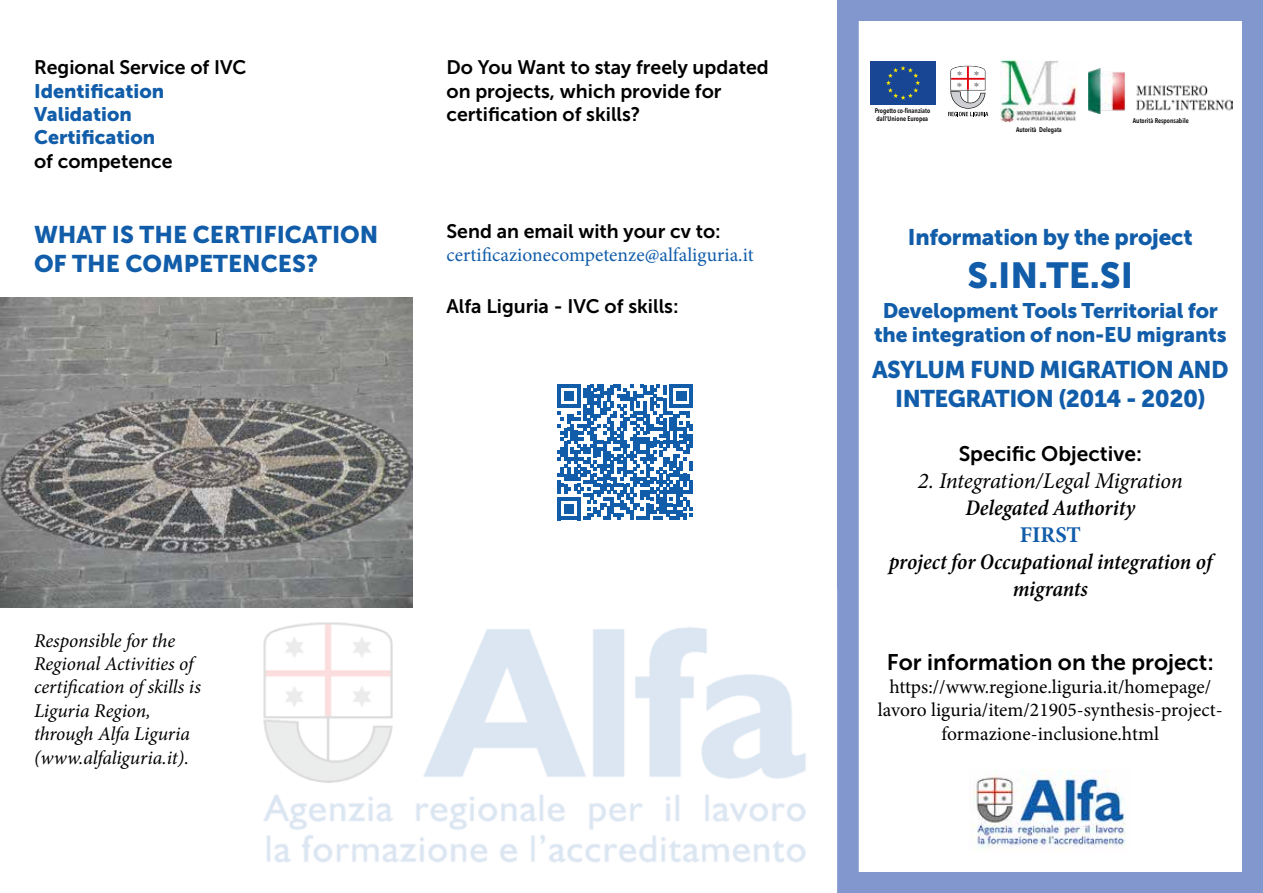
<style>
.page{position:relative;width:1263px;height:893px;background:#fff}
.page>*{position:absolute;margin:0;border:0;box-sizing:border-box;transform-origin:0 0}
.t1{font:36px "Museo Sans 900";color:#115da9}
.t2{font:24px/28.8px "Museo Sans 900";letter-spacing:-.02em;color:#115da9;text-align:center}
.t3{font:24px/28.8px "Museo Sans 900";color:#115da9}
.t4{font:italic 600 condensed 22.5px/27px "Minion Pro";letter-spacing:-.005em;color:#000;text-align:center}
.t5{font:italic 22.5px "Minion Pro";letter-spacing:-.01em;color:#000}
.t6{font:22.5px "Museo Sans 700";color:#000}
.t7{font:22.5px "Museo Sans 900";letter-spacing:-.01em;color:#115da9}
.t8{font:700 22.5px "Minion Pro";color:#115da9}
.t9{font:21px/24px "Museo Sans 900";letter-spacing:-.01em;color:#115da9;text-align:center}
.t10{font:21px "Museo Sans 700";color:#000}
.t11{font:19.5px/23.4px "Museo Sans 700";color:#000}
.t12{font:italic 19.5px/23.4px "Minion Pro";letter-spacing:-.01em;color:#000}
.t13{font:19.5px/23.4px "Minion Pro";color:#000;text-align:center}
.t14{font:19.5px "Minion Pro";color:#115da9}
.t15{font:19.5px/23.4px "Museo Sans 900";color:#115da9}
.t16{font:600 6.75px/8.1px "Avenir Next Condensed";color:#000}
</style>
<div class="page">
<div style="left:838px;top:0;width:425px;height:893px;border:21px solid #8197cd"></div>
<img style="left:1089px;top:69px;width:144px;height:44px">
<img style="left:1000px;top:60px;width:77px;height:62px">
<img style="left:972px;top:770px;width:154px;height:80px">
<img style="left:232px;top:589px;width:606px;height:304px">
<svg style="left:948px;top:66px;width:40px;height:50px"></svg>
<img style="left:0;top:298px;width:412px;height:309px">
<div style="left:870px;top:61px;width:66px;height:43px;background:#184594"></div>
<svg style="left:886px;top:66px;width:34px;height:34px"></svg>
<svg style="left:557px;top:385px;width:136px;height:135px"></svg>
<p class="t11" style="left:34px;top:56px;width:214px">Regional Service of IVC</p>
<p class="t15" style="left:34px;top:79px;width:132px">Identification<br>Validation<br>Certification</p>
<p class="t11" style="left:34px;top:149px;width:140px">of competence</p>
<p class="t3" style="left:34px;top:220px;width:346px">WHAT IS THE CERTIFICATION<br>OF THE COMPETENCES?</p>
<p class="t11" style="left:446px;top:56px;width:324px">Do You Want to stay freely updated on projects, which provide for certification of skills?</p>
<p class="t11" style="left:446px;top:220px;width:276px">Send an email with your cv to:</p>
<p class="t14" style="left:446px;top:242px;width:309px">certificazionecompetenze@alfaliguria.it</p>
<p class="t11" style="left:446px;top:295px;width:234px">Alfa Liguria - IVC of skills:</p>
<p class="t12" style="left:34px;top:629px;width:168px">Responsible for the<br>Regional Activities of certification of skills is<br>Liguria Region, through Alfa Liguria (www.alfaliguria.it).</p>
<p class="t16" style="left:875px;top:106px;width:57px">Progetto co-finanziato dall’Unione Europea</p>
<p class="t16" style="left:1016px;top:126px;width:47px">Autorità Delegata</p>
<p class="t16" style="left:1133px;top:116px;width:57px">Autorità Responsabile</p>
<p class="t7" style="left:908px;top:224px;width:286px">Information by the project</p>
<h1 class="t1" style="left:967px;top:255px;width:167px">S.IN.TE.SI</h1>
<p class="t9" style="left:874px;top:299px;width:354px">Development Tools Territorial for the integration of non-EU migrants</p>
<p class="t2" style="left:872px;top:355px;width:358px">ASYLUM FUND MIGRATION AND<br>INTEGRATION (2014 - 2020)</p>
<p class="t10" style="left:959px;top:442px;width:185px">Specific Objective:</p>
<p class="t5" style="left:918px;top:465px;width:266px">2. Integration/Legal Migration</p>
<p class="t4" style="left:965px;top:494px;width:171px">Delegated Authority</p>
<p class="t8" style="left:1020px;top:519px;width:63px">FIRST</p>
<p class="t4" style="left:889px;top:548px;width:325px">project for Occupational integration of migrants</p>
<p class="t6" style="left:887px;top:649px;width:328px">For information on the project:</p>
<p class="t13" style="left:878px;top:675px;width:346px">https://www.regione.liguria.it/homepage/ lavoro liguria/item/21905-synthesis-project&shy;formazione-inclusione.html</p>
</div>
